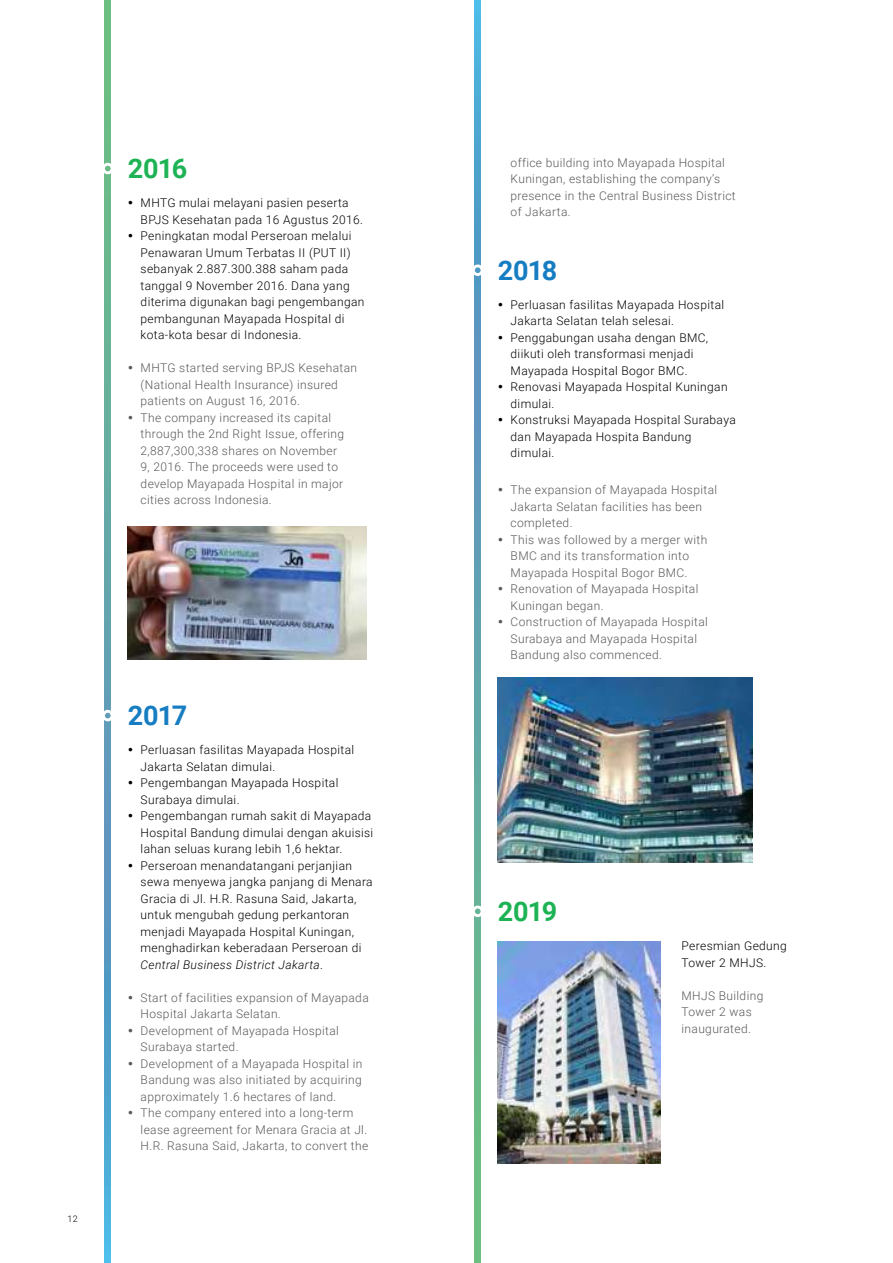
<style>
.page{position:relative;width:893px;height:1263px;background:#fff}
.page>*{position:absolute;margin:0;border:0;box-sizing:border-box;transform-origin:0 0}
.t1{font:700 27px "Roboto";letter-spacing:-.025em;color:#1db354}
.t2{font:700 27px "Roboto";letter-spacing:-.025em;color:#167dc2}
.t3{font:300 12px/16.5px "Roboto";letter-spacing:.03em;color:#58595b}
.t4{font:300 12px/16.5px "Roboto";letter-spacing:.03em;color:#000}
.t5{font:300 9px "Roboto";color:#000}
.s1{font-style:italic}
</style>
<div class="page">
<svg style="left:105px;top:0;width:6px;height:1263px;background:#5fa9ae"></svg>
<img style="left:128px;top:526px;width:238px;height:134px">
<svg style="left:475px;top:0;width:6px;height:1263px;background:#5fa9ad"></svg>
<div style="left:102px;top:163px;width:12px;height:11px;border:3px solid #fff;border-radius:50%"></div>
<div style="left:472px;top:264px;width:11px;height:12px;border:3px solid #fff;border-radius:50%"></div>
<div style="left:472px;top:905px;width:11px;height:12px;border:3px solid #fff;border-radius:50%"></div>
<div style="left:102px;top:710px;width:12px;height:11px;border:3px solid #fff;border-radius:50%"></div>
<img style="left:498px;top:941px;width:162px;height:222px">
<img style="left:498px;top:677px;width:254px;height:185px">
<h1 class="t1" style="left:128px;top:149px;width:61px">2016</h1>
<p class="t4" style="left:141px;top:194px;width:225px">MHTG mulai melayani pasien peserta BPJS Kesehatan pada 16 Agustus 2016.<br>Peningkatan modal Perseroan melalui Penawaran Umum Terbatas II (PUT II) sebanyak 2.887.300.388 saham pada tanggal 9 November 2016. Dana yang diterima digunakan bagi pengembangan pembangunan Mayapada Hospital di kota-kota besar di Indonesia.</p>
<p class="t3" style="left:141px;top:359px;width:218px">MHTG started serving BPJS Kesehatan (National Health Insurance) insured patients on August 16, 2016.<br>The company increased its capital through the 2nd Right Issue, offering 2,887,300,338 shares on November<br>9, 2016. The proceeds were used to develop Mayapada Hospital in major cities across Indonesia.</p>
<p class="t5" style="left:67px;top:1212px;width:12px">12</p>
<h1 class="t2" style="left:128px;top:696px;width:61px">2017</h1>
<p class="t4" style="left:141px;top:741px;width:234px">Perluasan fasilitas Mayapada Hospital Jakarta Selatan dimulai.<br>Pengembangan Mayapada Hospital Surabaya dimulai.<br>Pengembangan rumah sakit di Mayapada Hospital Bandung dimulai dengan akuisisi lahan seluas kurang lebih 1,6 hektar.<br>Perseroan menandatangani perjanjian sewa menyewa jangka panjang di Menara Gracia di Jl. H.R. Rasuna Said, Jakarta, untuk mengubah gedung perkantoran menjadi Mayapada Hospital Kuningan, menghadirkan keberadaan Perseroan di <span class="s1">Central Business District Jakarta</span>.</p>
<p class="t3" style="left:141px;top:989px;width:230px">Start of facilities expansion of Mayapada Hospital Jakarta Selatan.<br>Development of Mayapada Hospital Surabaya started.<br>Development of a Mayapada Hospital in Bandung was also initiated by acquiring approximately 1.6 hectares of land.<br>The company entered into a long-term lease agreement for Menara Gracia at Jl.<br>H.R. Rasuna Said, Jakarta, to convert the</p>
<p class="t3" style="left:511px;top:154px;width:227px">office building into Mayapada Hospital Kuningan, establishing the company’s presence in the Central Business District of Jakarta.</p>
<h1 class="t2" style="left:498px;top:251px;width:61px">2018</h1>
<p class="t4" style="left:511px;top:296px;width:227px">Perluasan fasilitas Mayapada Hospital<br>Jakarta Selatan telah selesai.<br>Penggabungan usaha dengan BMC, diikuti oleh transformasi menjadi<br>Mayapada Hospital Bogor BMC.<br>Renovasi Mayapada Hospital Kuningan dimulai.<br>Konstruksi Mayapada Hospital Surabaya dan Mayapada Hospita Bandung dimulai.</p>
<p class="t3" style="left:511px;top:481px;width:208px">The expansion of Mayapada Hospital<br>Jakarta Selatan facilities has been completed.<br>This was followed by a merger with<br>BMC and its transformation into<br>Mayapada Hospital Bogor BMC.<br>Renovation of Mayapada Hospital<br>Kuningan began.<br>Construction of Mayapada Hospital<br>Surabaya and Mayapada Hospital<br>Bandung also commenced.</p>
<h1 class="t1" style="left:498px;top:892px;width:61px">2019</h1>
<p class="t4" style="left:682px;top:937px;width:107px">Peresmian Gedung<br>Tower 2 MHJS.</p>
<p class="t3" style="left:682px;top:986px;width:83px">MHJS Building<br>Tower 2 was inaugurated.</p>
</div>
